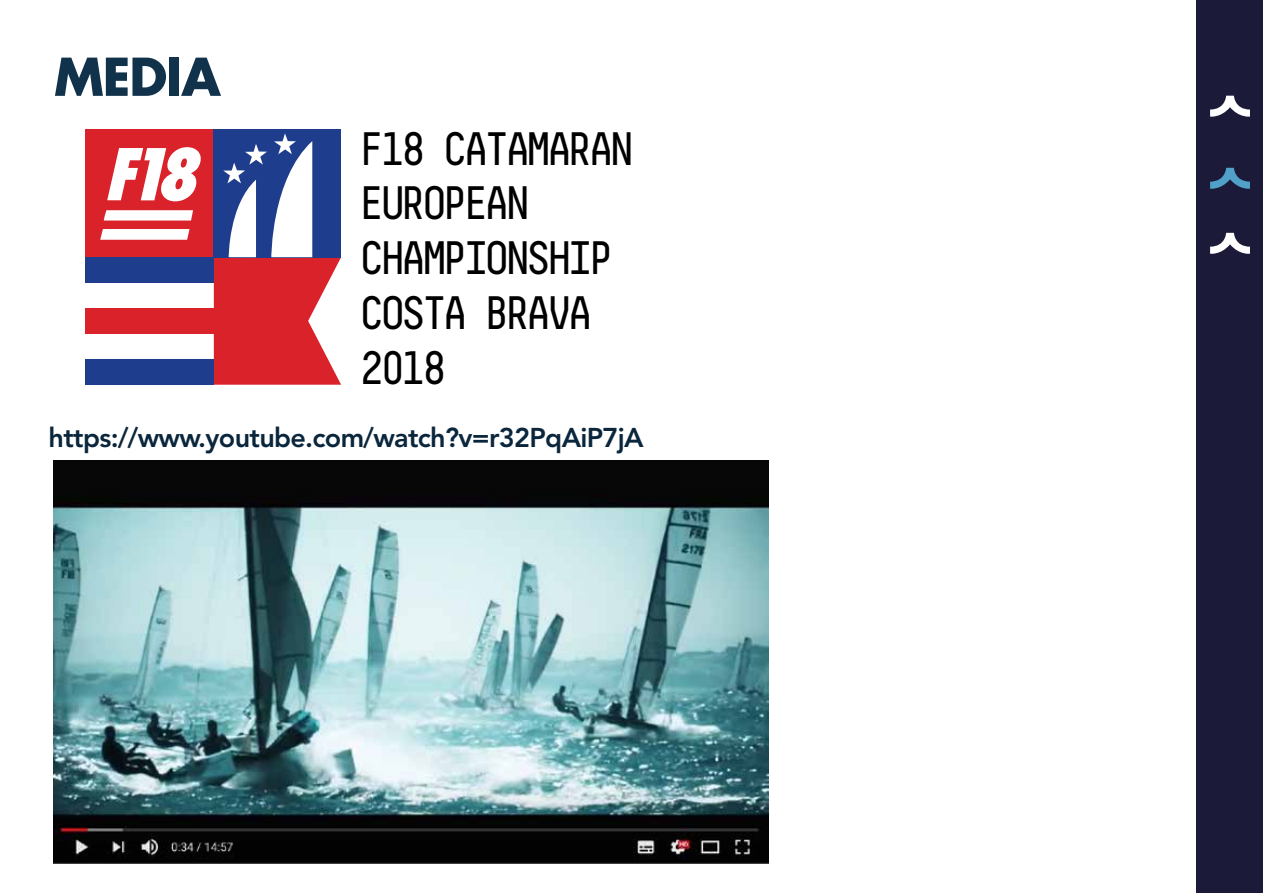
<style>
.page{position:relative;width:1263px;height:893px;background:#fff}
.page>*{position:absolute;margin:0;border:0;box-sizing:border-box;transform-origin:0 0}
.t1{font:700 50.7px "Futura Std";letter-spacing:-.025em;color:#11324b}
.t2{font:46.8px/54.8px "Decima Mono";letter-spacing:-.135em;color:#000;scale:.96 1}
.t3{font:800 27px "Avenir LT Std";letter-spacing:-.025em;color:#0a263c}
</style>
<div class="page">
<div style="left:1196px;top:0;width:67px;height:893px;background:#1c1a39"></div>
<svg style="left:1210px;top:96px;width:40px;height:21px"></svg>
<svg style="left:1210px;top:168px;width:40px;height:21px"></svg>
<img style="left:54px;top:461px;width:715px;height:402px">
<svg style="left:1210px;top:233px;width:40px;height:21px"></svg>
<div style="left:86px;top:359px;width:128px;height:26px;background:#1e3d8d"></div>
<div style="left:86px;top:129px;width:128px;height:128px;background:#d9222a"></div>
<div style="left:86px;top:308px;width:128px;height:26px;background:#d9222a"></div>
<div style="left:86px;top:257px;width:128px;height:26px;background:#1e3d8d"></div>
<div style="left:214px;top:129px;width:127px;height:128px;background:#1e3d8d"></div>
<svg style="left:107px;top:147px;width:94px;height:54px"></svg>
<svg style="left:104px;top:210px;width:89px;height:11px"></svg>
<svg style="left:100px;top:229px;width:90px;height:11px"></svg>
<svg style="left:214px;top:133px;width:127px;height:252px"></svg>
<p class="t1" style="left:54px;top:43px;width:168px">MEDIA</p>
<p class="t2" style="left:359px;top:121px;width:290px">F18 CATAMARAN<br>EUROPEAN<br>CHAMPIONSHIP<br>COSTA BRAVA<br>2018</p>
<p class="t3" style="left:49px;top:421px;width:597px">https://www.youtube.com/watch?v=r32PqAiP7jA</p>
</div>
